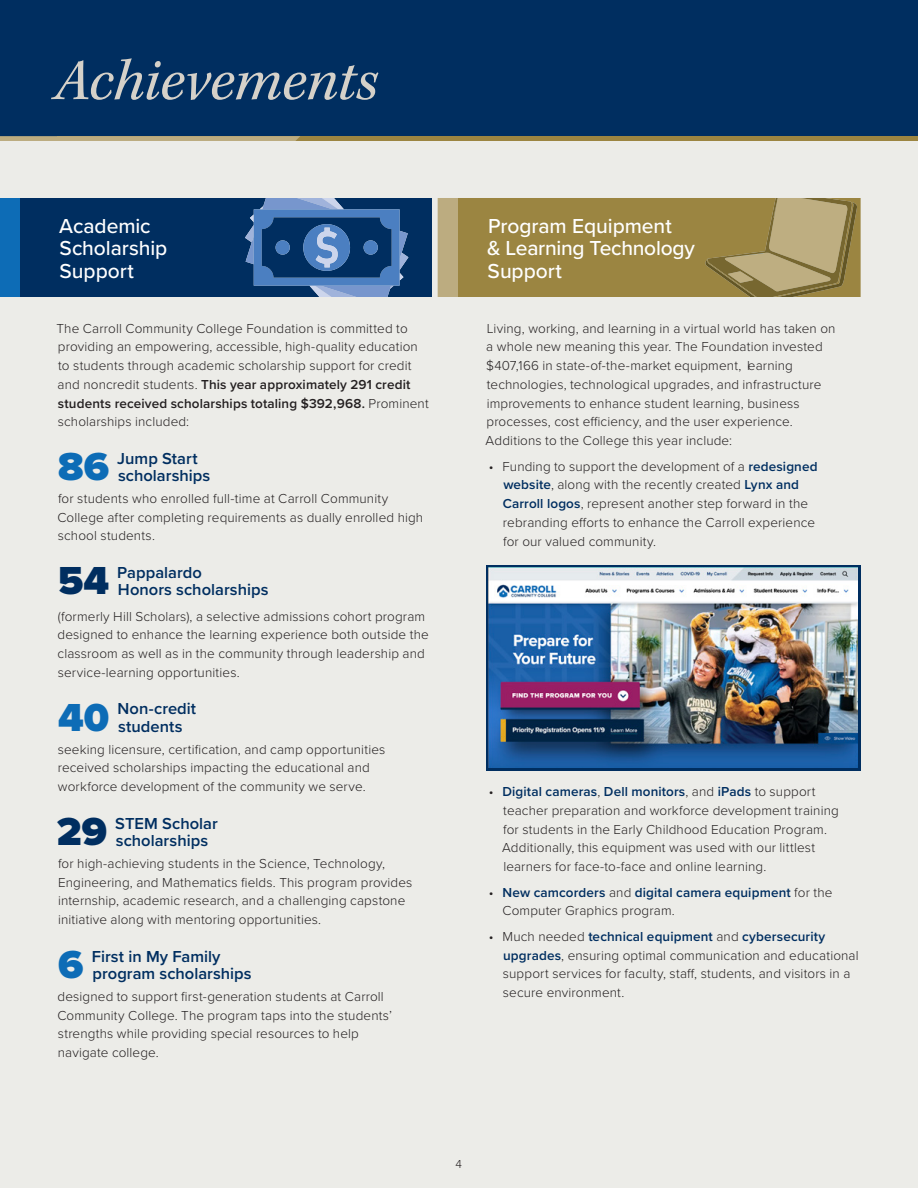
<style>
.page{position:relative;width:918px;height:1188px;background:#fff}
.page>*{position:absolute;margin:0;border:0;box-sizing:border-box;transform-origin:0 0}
.t1{font:italic 60px "Kepler Std";letter-spacing:-.005em;color:#d5d1c9}
.t2{font:900 40.5px "Proxima Nova";color:#0d6cb6}
.t3{font:900 40.5px "Proxima Nova";color:#002e60}
.t4{font:500 21px/22.5px "Proxima Nova";letter-spacing:-.005em;color:#fff}
.t5{font:600 16.5px/17.2px "Proxima Nova";color:#002e60}
.t6{font:300 13.5px/18.8px "Proxima Nova";letter-spacing:.01em;color:#231f20}
.t7{font:600 13.5px/18.8px "Proxima Nova";letter-spacing:.01em;color:#002e60}
.t8{font:300 12px "Proxima Nova";color:#231f20}
.s1{font-weight:600}
.s2{font-weight:600;color:#002e60}
.s3{font-weight:300;color:#231f20}
</style>
<div class="page">
<div style="left:0;top:0;width:918px;height:148px;background:#002e60"></div>
<div style="left:57px;top:136px;width:861px;height:14px;background:#9c8541"></div>
<svg style="left:0;top:136px;width:300px;height:5px"></svg>
<div style="left:0;top:141px;width:918px;height:1047px;background:#ecece8"></div>
<svg style="left:19px;top:198px;width:413px;height:99px;background:#144174"></svg>
<svg style="left:457px;top:198px;width:404px;height:99px;background:#9e8a4b"></svg>
<div style="left:0;top:198px;width:19px;height:99px;background:#0d6cb6"></div>
<div style="left:438px;top:198px;width:19px;height:99px;background:#bcac80"></div>
<svg style="left:486px;top:565px;width:375px;height:206px;background:#11406d"></svg>
<img style="left:489px;top:568px;width:369px;height:200px">
<h1 class="t1" style="left:54px;top:46px;width:325px">Achievements</h1>
<p class="t4" style="left:59px;top:214px;width:110px">Academic<br>Scholarship<br>Support</p>
<p class="t4" style="left:487px;top:214px;width:209px">Program Equipment<br>&amp; Learning Technology<br>Support</p>
<p class="t6" style="left:57px;top:318px;width:374px">The Carroll Community College Foundation is committed to providing an empowering, accessible, high-quality education to students through academic scholarship support for credit and noncredit students. <span class="s1">This year approximately 291 credit students received scholarships totaling $392,968.</span> Prominent scholarships included:</p>
<p class="t2" style="left:58px;top:437px;width:52px">86</p>
<h4 class="t5" style="left:117px;top:449px;width:94px">Jump Start scholarships</h4>
<p class="t6" style="left:57px;top:488px;width:367px">for students who enrolled full-time at Carroll Community<br>College after completing requirements as dually enrolled high school students.</p>
<p class="t3" style="left:58px;top:551px;width:52px">54</p>
<p class="t5" style="left:117px;top:563px;width:153px">Pappalardo<br>Honors scholarships</p>
<p class="t6" style="left:58px;top:606px;width:373px">(formerly Hill Scholars), a selective admissions cohort program designed to enhance the learning experience both outside the classroom as well as in the community through leadership and service-learning opportunities.</p>
<p class="t2" style="left:58px;top:687px;width:53px">40</p>
<p class="t5" style="left:118px;top:700px;width:80px">Non-credit students</p>
<p class="t6" style="left:58px;top:739px;width:329px">seeking licensure, certifcation, and camp opportunities received scholarships impacting the educational and workforce development of the community we serve.</p>
<p class="t3" style="left:57px;top:802px;width:52px">29</p>
<p class="t5" style="left:115px;top:814px;width:104px">STEM Scholar scholarships</p>
<p class="t6" style="left:58px;top:853px;width:356px">for high-achieving students in the Science, Technology, Engineering, and Mathematics felds. This program provides internship, academic research, and a challenging capstone initiative along with mentoring opportunities.</p>
<p class="t2" style="left:58px;top:935px;width:27px">6</p>
<h4 class="t5" style="left:92px;top:947px;width:161px">First in My Family program scholarships</h4>
<p class="t6" style="left:57px;top:986px;width:336px">designed to support frst-generation students at Carroll Community College. The program taps into the students’ strengths while providing special resources to help navigate college.</p>
<p class="t6" style="left:486px;top:318px;width:351px">Living, working, and learning in a virtual world has taken on a whole new meaning this year. The Foundation invested $407,166 in state-of-the-market equipment, learning technologies, technological upgrades, and infrastructure improvements to enhance student learning, business processes, cost efciency, and the user experience.<br>Additions to the College this year include:</p>
<p class="t6" style="left:503px;top:456px;width:316px;text-indent:-14px">• Funding to support the development of a <span class="s2">redesigned website</span>, along with the recently created <span class="s2">Lynx and Carroll logos</span>, represent another step forward in the rebranding eforts to enhance the Carroll experience for our valued community.</p>
<p class="t6" style="left:502px;top:781px;width:338px;text-indent:-13px">• <span class="s2">Digital cameras</span>, <span class="s2">Dell monitors</span>, and <span class="s2">iPads</span> to support teacher preparation and workforce development training for students in the Early Childhood Education Program.<br>Additionally, this equipment was used with our littlest learners for face-to-face and online learning.</p>
<p class="t7" style="left:502px;top:882px;width:332px;text-indent:-14px"><span class="s3">•</span> New camcorders <span class="s3">and</span> digital camera equipment <span class="s3">for the<br>Computer Graphics program.</span></p>
<p class="t6" style="left:503px;top:926px;width:357px;text-indent:-14px">• Much needed <span class="s2">technical equipment</span> and <span class="s2">cybersecurity upgrades</span>, ensuring optimal communication and educational support services for faculty, staf, students, and visitors in a secure environment.</p>
<p class="t8" style="left:455px;top:1155px;width:8px">4</p>
</div>
